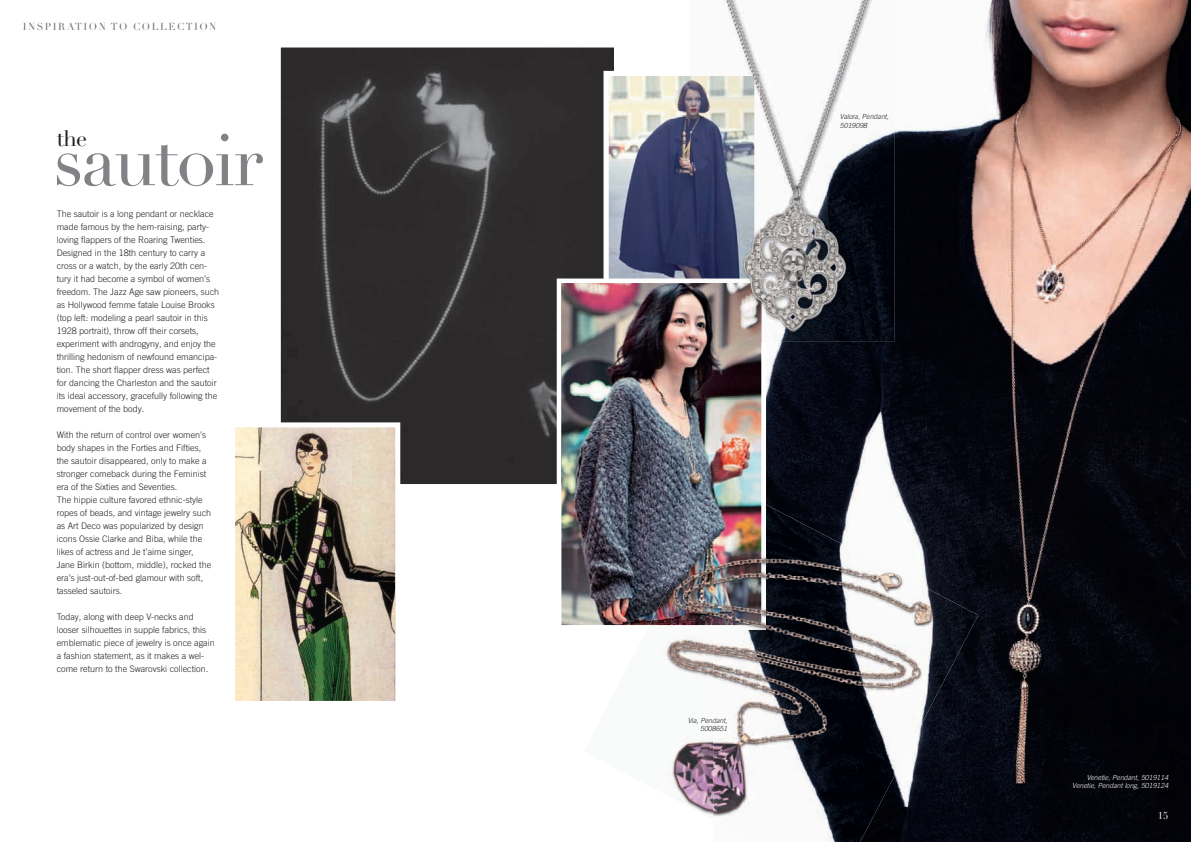
<style>
.page{position:relative;width:1191px;height:842px;background:#fff}
.page>*{position:absolute;margin:0;border:0;box-sizing:border-box;transform-origin:0 0}
.t1{font:72px "Didot LT";letter-spacing:-.03em;color:#808285}
.t2{font:22px "Didot LT";color:#231f20}
.t3{font:10px "Didot LT";letter-spacing:.15em;color:#6c6d70}
.t4{font:10px "Didot LT";color:#fff}
.t5{font:300 9px/13px "Trade Gothic LT Com";color:#231f20}
.t6{font:italic 300 7px/8.4px "Trade Gothic LT Com";color:#fff;text-align:right}
.t7{font:italic 300 7px/8.4px "Trade Gothic LT Com";color:#231f20;text-align:right}
</style>
<div class="page">
<img style="left:282px;top:49px;width:331px;height:434px">
<div style="left:276px;top:43px;width:348px;height:446px;border:5px solid #fff"></div>
<img style="left:236px;top:428px;width:158px;height:272px">
<div style="left:230px;top:422px;width:170px;height:284px;border:5px solid #fff"></div>
<img style="left:766px;top:0;width:425px;height:842px">
<svg style="left:603px;top:71px;width:87px;height:207px;background:#868a9b"></svg>
<img style="left:557px;top:278px;width:205px;height:348px">
<img style="left:664px;top:635px;width:49px;height:180px">
<img style="left:713px;top:505px;width:265px;height:337px">
<img style="left:649px;top:482px;width:112px;height:20px">
<img style="left:647px;top:502px;width:119px;height:128px">
<img style="left:722px;top:0;width:172px;height:102px">
<img style="left:759px;top:102px;width:135px;height:240px">
<img style="left:690px;top:71px;width:69px;height:207px">
<img style="left:690px;top:278px;width:76px;height:64px">
<p class="t3" style="left:23px;top:20px;width:195px">INSPIRATION TO COLLECTION</p>
<h2 class="t2" style="left:57px;top:125px;width:32px">the</h2>
<h1 class="t1" style="left:53px;top:117px;width:211px">sautoir</h1>
<p class="t5" style="left:57px;top:208px;width:164px">The sautoir is a long pendant or necklace made famous by the hem-raising, party&shy;loving flappers of the Roaring Twenties.<br>Designed in the 18th century to carry a cross or a watch, by the early 20th cen&shy;tury it had become a symbol of women’s freedom. The Jazz Age saw pioneers, such as Hollywood femme fatale Louise Brooks (top left: modeling a pearl sautoir in this 1928 portrait), throw off their corsets, experiment with androgyny, and enjoy the thrilling hedonism of newfound emancipa&shy;tion. The short flapper dress was perfect for dancing the Charleston and the sautoir its ideal accessory, gracefully following the movement of the body.</p>
<p class="t5" style="left:57px;top:428px;width:156px">With the return of control over women’s body shapes in the Forties and Fifties, the sautoir disappeared, only to make a stronger comeback during the Feminist era of the Sixties and Seventies.<br>The hippie culture favored ethnic-style ropes of beads, and vintage jewelry such as Art Deco was popularized by design icons Ossie Clarke and Biba, while the likes of actress and Je t’aime singer, Jane Birkin (bottom, middle), rocked the era’s just-out-of-bed glamour with soft, tasseled sautoirs.</p>
<p class="t5" style="left:57px;top:610px;width:160px">Today, along with deep V-necks and looser silhouettes in supple fabrics, this emblematic piece of jewelry is once again a fashion statement, as it makes a wel&shy;come return to the Swarovski collection.</p>
<p class="t7" style="left:840px;top:112px;width:50px;text-align:left">Valora, Pendant,<br>5019098</p>
<p class="t7" style="left:687px;top:716px;width:41px">Via, Pendant,<br>5008651</p>
<p class="t6" style="left:1072px;top:773px;width:97px">Venetie, Pendant, 5019114<br>Venetie, Pendant long, 5019124</p>
<p class="t4" style="left:1157px;top:809px;width:12px">15</p>
</div>
